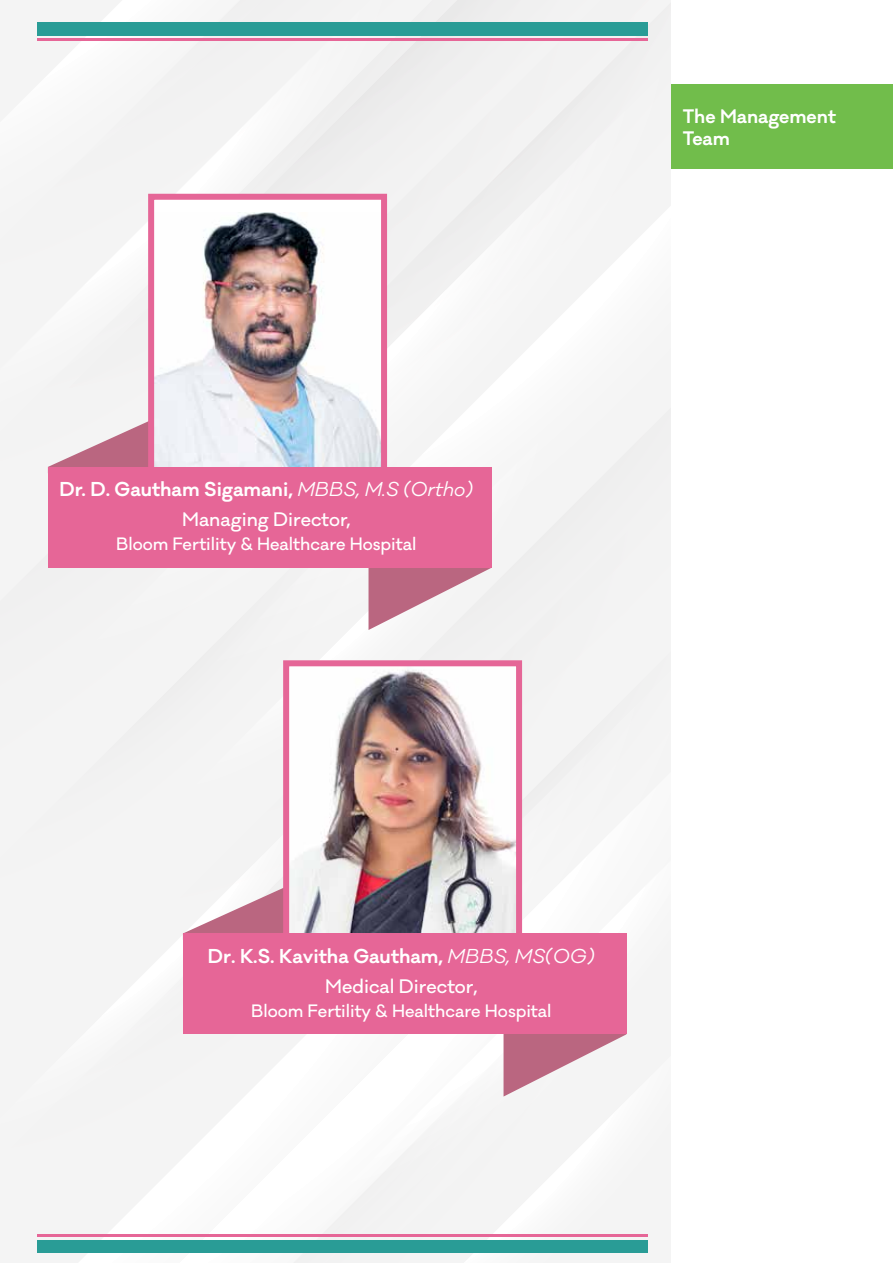
<style>
.page{position:relative;width:893px;height:1263px;background:#fff}
.page>*{position:absolute;margin:0;border:0;box-sizing:border-box;transform-origin:0 0}
.t1{font:600 18.45px "Galano Classic";color:#fff}
.t2{font:500 18px "Galano Classic";color:#fff}
.t3{font:600 18px/21.6px "Galano Classic";color:#fff}
.t4{font:500 16.5px "Galano Classic";color:#fff}
.s1{font-weight:400;font-style:italic}
</style>
<div class="page">
<svg style="left:0;top:1015px;width:418px;height:248px"></svg>
<div style="left:0;top:3px;width:671px;height:1012px;background:#f4f4f4"></div>
<svg style="left:0;top:0;width:518px;height:458px"></svg>
<svg style="left:418px;top:853px;width:253px;height:410px"></svg>
<div style="left:671px;top:84px;width:222px;height:84px;background:#71bd4b"></div>
<svg style="left:48px;top:417px;width:100px;height:50px"></svg>
<img style="left:155px;top:212px;width:225px;height:255px">
<div style="left:151px;top:195px;width:231px;height:17px;background:#fff"></div>
<div style="left:148px;top:194px;width:239px;height:291px;border:6px solid #e56697"></div>
<svg style="left:368px;top:568px;width:123px;height:62px"></svg>
<div style="left:48px;top:467px;width:443px;height:101px;background:#e66697"></div>
<svg style="left:183px;top:883px;width:100px;height:50px"></svg>
<img style="left:290px;top:667px;width:225px;height:266px">
<div style="left:283px;top:660px;width:239px;height:292px;border:6px solid #e56697"></div>
<svg style="left:503px;top:1034px;width:123px;height:62px"></svg>
<div style="left:183px;top:933px;width:443px;height:101px;background:#e66697"></div>
<div style="left:37px;top:22px;width:610px;height:14px;background:#299c96"></div>
<hr style="left:37px;top:39px;width:610px;height:2px;background:#e66697">
<div style="left:37px;top:1240px;width:610px;height:12px;background:#299c96"></div>
<hr style="left:37px;top:1234px;width:610px;height:3px;background:#e66697">
<p class="t1" style="left:60px;top:477px;width:415px">Dr. D. Gautham Sigamani, <span class="s1">MBBS, M.S (Ortho)</span></p>
<p class="t2" style="left:182px;top:508px;width:170px">Managing Director,</p>
<p class="t4" style="left:116px;top:533px;width:302px">Bloom Fertility &amp; Healthcare Hospital</p>
<p class="t3" style="left:683px;top:106px;width:155px">The Management<br>Team</p>
<p class="t1" style="left:208px;top:944px;width:388px">Dr. K.S. Kavitha Gautham, <span class="s1">MBBS, MS(OG)</span></p>
<p class="t2" style="left:325px;top:974px;width:154px">Medical Director,</p>
<p class="t4" style="left:251px;top:1000px;width:302px">Bloom Fertility &amp; Healthcare Hospital</p>
</div>
